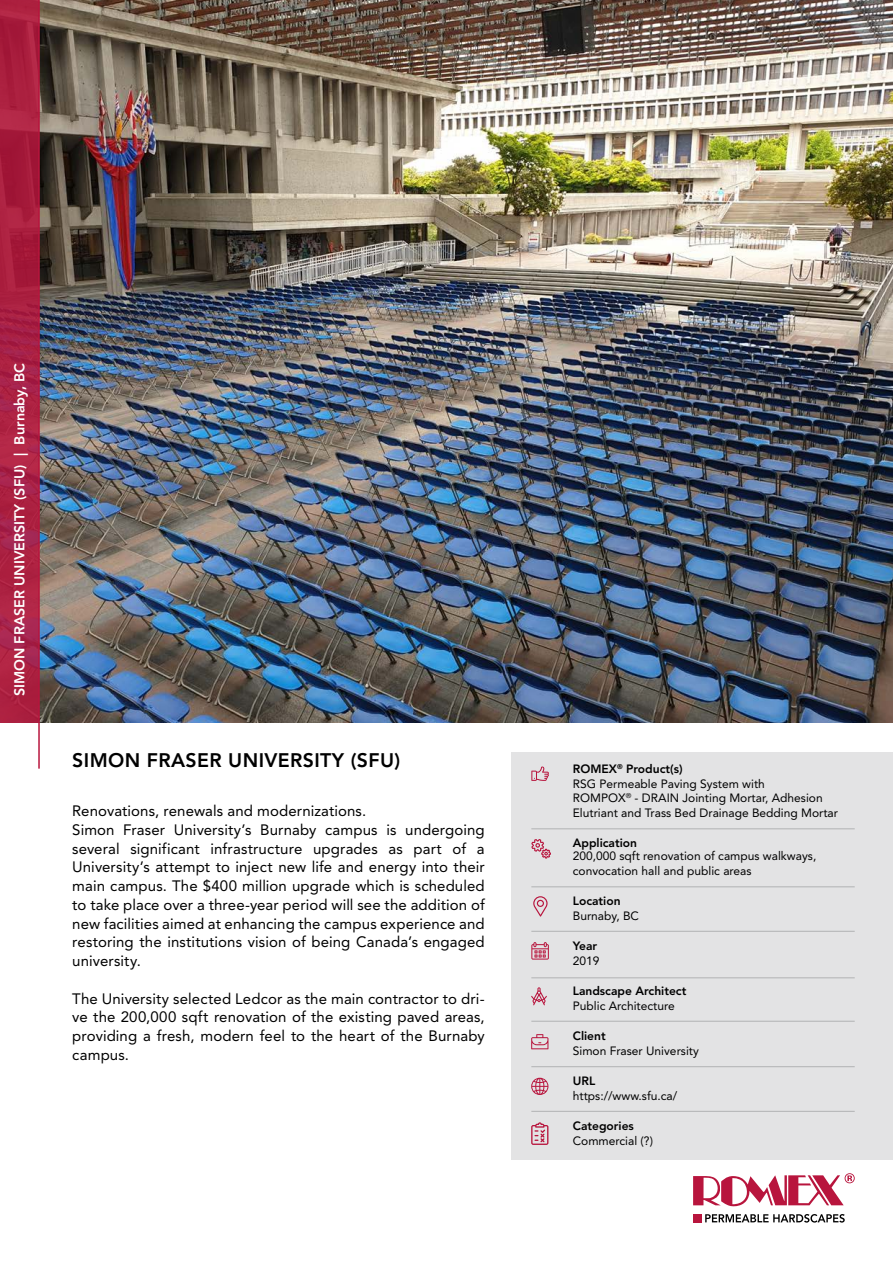
<style>
.page{position:relative;width:893px;height:1263px;background:#fff}
.page>*{position:absolute;margin:0;border:0;box-sizing:border-box;transform-origin:0 0}
.t1{font:800 19.5px "Avenir LT";letter-spacing:.02em;color:#000}
.t2{font:15px/18.8px "Avenir LT";letter-spacing:.005em;color:#000}
.t3{font:800 14.25px "Avenir LT";color:#fff}
.t4{font:12px/14.5px "Avenir LT";color:#000}
.t5{font:800 12px "Avenir LT";color:#000}
.s1{font-weight:800}
</style>
<div class="page">
<div style="left:512px;top:753px;width:381px;height:407px;background:#e3e3e4"></div>
<img style="left:40px;top:0;width:853px;height:723px">
<svg style="left:531px;top:987px;width:16px;height:18px"></svg>
<svg style="left:531px;top:1034px;width:17px;height:15px"></svg>
<svg style="left:531px;top:839px;width:20px;height:19px"></svg>
<svg style="left:531px;top:766px;width:18px;height:15px"></svg>
<hr style="left:38px;top:0;width:2px;height:769px;background:#b8153d">
<svg style="left:0;top:0;width:38px;height:723px;background:#a91f41"></svg>
<hr style="left:531px;top:828px;width:324px;height:1px;background:#b1b2b3">
<hr style="left:531px;top:886px;width:324px;height:1px;background:#b1b2b3">
<hr style="left:531px;top:931px;width:324px;height:1px;background:#b1b2b3">
<hr style="left:531px;top:977px;width:324px;height:1px;background:#b1b2b3">
<hr style="left:531px;top:1021px;width:324px;height:1px;background:#b1b2b3">
<hr style="left:531px;top:1066px;width:324px;height:1px;background:#b1b2b3">
<hr style="left:531px;top:1111px;width:324px;height:1px;background:#b1b2b3">
<svg style="left:531px;top:942px;width:18px;height:17px"></svg>
<svg style="left:531px;top:1078px;width:17px;height:17px"></svg>
<svg style="left:531px;top:1122px;width:17px;height:23px"></svg>
<svg style="left:533px;top:896px;width:15px;height:20px"></svg>
<svg style="left:693px;top:1173px;width:162px;height:34px"></svg>
<div style="left:693px;top:1214px;width:8px;height:8px;background:#b8153d"></div>
<svg style="left:705px;top:1214px;width:140px;height:8px"></svg>
<p class="t3" style="left:14px;top:696px;width:335px;rotate:-90deg">SIMON FRASER UNIVERSITY (SFU) | Burnaby, BC</p>
<h1 class="t1" style="left:72px;top:752px;width:329px">SIMON FRASER UNIVERSITY (SFU)</h1>
<p class="t2" style="left:72px;top:803px;width:414px">Renovations, renewals and modernizations.<br>Simon Fraser University’s Burnaby campus is undergoing several significant infrastructure upgrades as part of a University’s attempt to inject new life and energy into their main campus. The $400 million upgrade which is scheduled to take place over a three-year period will see the addition of new facilities aimed at enhancing the campus experience and restoring the institutions vision of being Canada’s engaged university.</p>
<p class="t2" style="left:72px;top:990px;width:414px;text-align:justify">The University selected Ledcor as the main contractor to dri&shy;ve the 200,000 sqft renovation of the existing paved areas, providing a fresh, modern feel to the heart of the Burnaby campus.</p>
<p class="t4" style="left:573px;top:763px;width:267px"><span class="s1">ROMEX</span><sup>®</sup> <span class="s1">Product(s)<br></span>RSG Permeable Paving System with<br>ROMPOX<sup>®</sup> - DRAIN Jointing Mortar, Adhesion Elutriant and Trass Bed Drainage Bedding Mortar</p>
<p class="t5" style="left:573px;top:838px;width:66px">Application</p>
<p class="t4" style="left:573px;top:850px;width:245px;line-height:15px">200,000 sqft renovation of campus walkways, convocation hall and public areas</p>
<p class="t5" style="left:573px;top:896px;width:49px">Location</p>
<p class="t4" style="left:573px;top:910px;width:68px">Burnaby, BC</p>
<p class="t5" style="left:573px;top:941px;width:26px">Year</p>
<p class="t4" style="left:573px;top:955px;width:28px">2019</p>
<p class="t5" style="left:573px;top:986px;width:115px">Landscape Architect</p>
<p class="t4" style="left:573px;top:1000px;width:104px">Public Architecture</p>
<p class="t5" style="left:573px;top:1031px;width:34px">Client</p>
<p class="t4" style="left:573px;top:1045px;width:128px">Simon Fraser University</p>
<p class="t5" style="left:573px;top:1076px;width:24px">URL</p>
<p class="t4" style="left:573px;top:1090px;width:106px">https://www.sfu.ca/</p>
<p class="t5" style="left:573px;top:1121px;width:63px">Categories</p>
<p class="t4" style="left:573px;top:1135px;width:82px">Commercial (?)</p>
</div>
